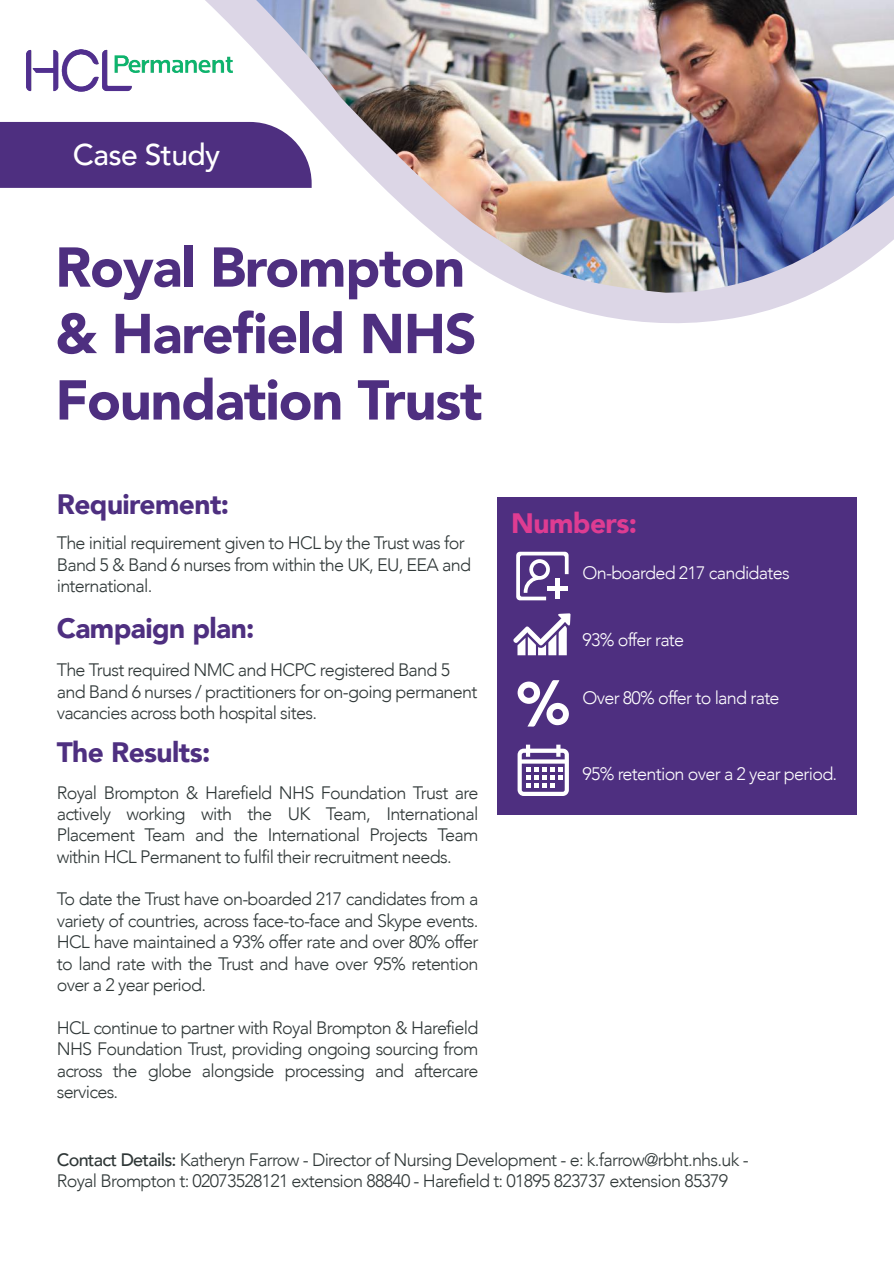
<style>
.page{position:relative;width:894px;height:1263px;background:#fff}
.page>*{position:absolute;margin:0;border:0;box-sizing:border-box;transform-origin:0 0}
.t1{font:900 55.5px/66.4px "Avenir";letter-spacing:-.02em;color:#4e2f80}
.t2{font:500 30px "Avenir";letter-spacing:-.02em;color:#fff}
.t3{font:900 28.05px "Avenir";letter-spacing:-.02em;color:#4e2f80}
.t4{font:900 28.05px "Avenir";letter-spacing:-.02em;color:#de3c92}
.t5{font:300 18px/21.5px "Avenir";letter-spacing:-.04em;color:#2f3737}
.t6{font:300 18px "Avenir";letter-spacing:-.04em;color:#fff}
.s1{font-weight:500}
</style>
<div class="page">
<svg style="left:0;top:0;width:799px;height:323px"></svg>
<img style="left:256px;top:0;width:638px;height:299px">
<svg style="left:62px;top:283px;width:84px;height:40px"></svg>
<svg style="left:0;top:223px;width:62px;height:100px"></svg>
<div style="left:497px;top:497px;width:359px;height:318px;background:#4e2f80"></div>
<svg style="left:516px;top:552px;width:53px;height:48px"></svg>
<div style="left:555px;top:578px;width:5px;height:20px;background:#fff"></div>
<hr style="left:547px;top:586px;width:21px;height:4px;background:#fff">
<svg style="left:513px;top:613px;width:57px;height:42px"></svg>
<svg style="left:518px;top:745px;width:51px;height:51px"></svg>
<svg style="left:517px;top:680px;width:52px;height:47px"></svg>
<img style="left:23px;top:46px;width:215px;height:51px">
<h2 class="t2" style="left:73px;top:128px;width:149px">Case Study</h2>
<h1 class="t1" style="left:55px;top:233px;width:429px">Royal Brompton &amp; Harefield NHS<br>Foundation Trust</h1>
<h3 class="t3" style="left:57px;top:481px;width:174px">Requirement:</h3>
<p class="t5" style="left:57px;top:532px;width:416px">The initial requirement given to HCL by the Trust was for<br>Band 5 &amp; Band 6 nurses from within the UK, EU, EEA and international.</p>
<h3 class="t3" style="left:57px;top:604px;width:199px">Campaign plan:</h3>
<p class="t5" style="left:57px;top:659px;width:422px">The Trust required NMC and HCPC registered Band 5 and Band 6 nurses / practitioners for on-going permanent vacancies across both hospital sites.</p>
<h3 class="t3" style="left:57px;top:728px;width:155px">The Results:</h3>
<p class="t5" style="left:57px;top:782px;width:423px;text-align:justify">Royal Brompton &amp; Harefield NHS Foundation Trust are actively working with the UK Team, International Placement Team and the International Projects Team within HCL Permanent to fulfil their recruitment needs.</p>
<p class="t5" style="left:57px;top:888px;width:423px;text-align:justify">To date the Trust have on-boarded 217 candidates from a variety of countries, across face-to-face and Skype events.<br>HCL have maintained a 93% offer rate and over 80% offer to land rate with the Trust and have over 95% retention over a 2 year period.</p>
<p class="t5" style="left:57px;top:1017px;width:423px;text-align:justify">HCL continue to partner with Royal Brompton &amp; Harefield NHS Foundation Trust, providing ongoing sourcing from across the globe alongside processing and aftercare services.</p>
<h3 class="t4" style="left:511px;top:499px;width:127px">Numbers:</h3>
<p class="t6" style="left:582px;top:562px;width:209px">On-boarded 217 candidates</p>
<p class="t6" style="left:582px;top:629px;width:103px">93% offer rate</p>
<p class="t6" style="left:582px;top:687px;width:199px">Over 80% offer to land rate</p>
<p class="t6" style="left:582px;top:763px;width:256px">95% retention over a 2 year period.</p>
<p class="t5" style="left:57px;top:1149px;width:693px"><span class="s1">Contact Details:</span> Katheryn Farrow - Director of Nursing Development - e: k.farrow@rbht.nhs.uk -<br>Royal Brompton t: 02073528121 extension 88840 - Harefield t: 01895 823737 extension 85379</p>
</div>
